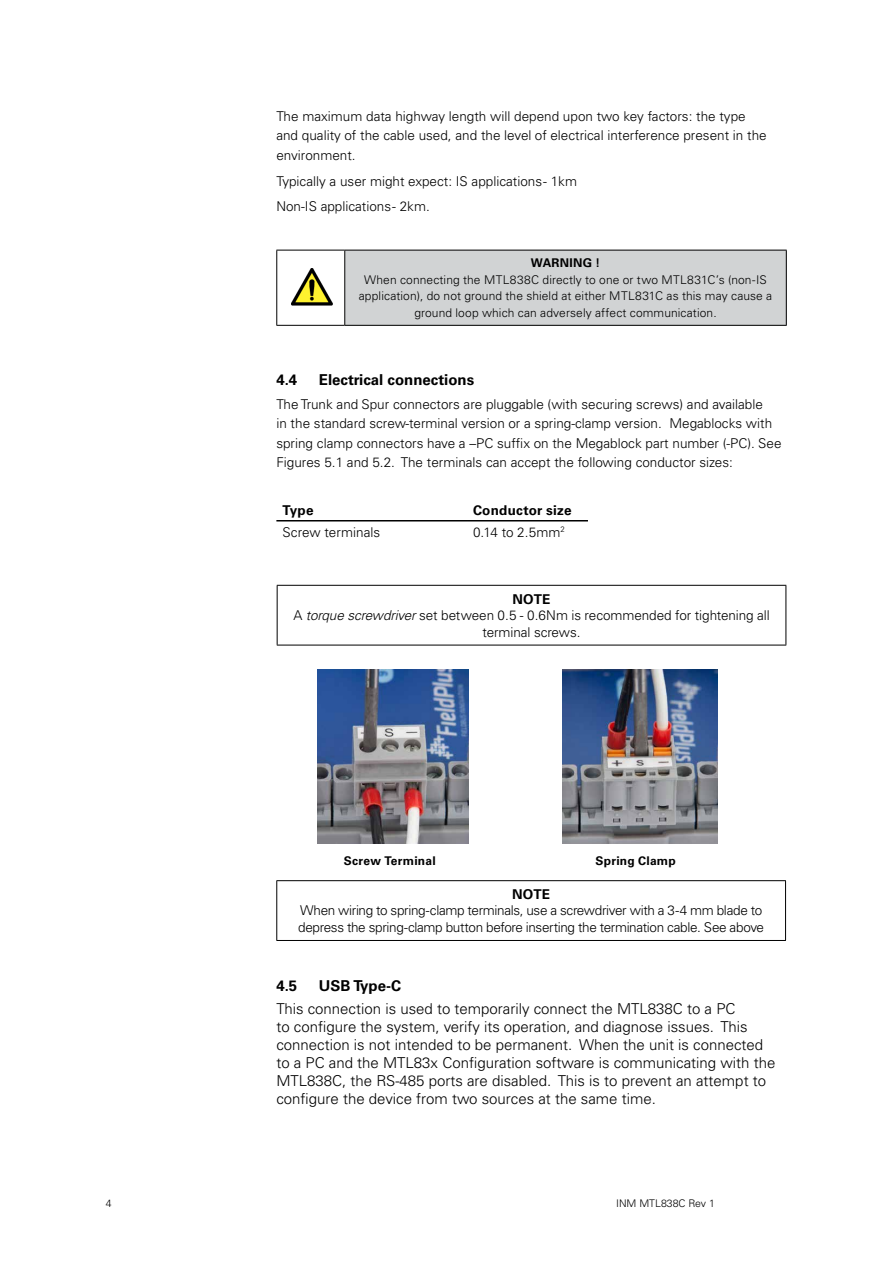
<style>
.page{position:relative;width:893px;height:1263px;background:#fff}
.page>*{position:absolute;margin:0;border:0;box-sizing:border-box;transform-origin:0 0}
.t1{font:300 15px/18px "Univers LT Pro 45";color:#000}
.t2{font:700 15px "Univers LT Pro 65";color:#000}
.t3{font:300 13.5px/19.5px "Univers LT Pro 45";color:#000}
.t4{font:300 13.5px/16.5px "Univers LT Pro 45";letter-spacing:-.025em;color:#000}
.t5{font:700 13.5px "Univers LT Pro 65";letter-spacing:.015em;color:#000}
.t6{font:300 12px/16.5px "Univers LT Pro 45";letter-spacing:.01em;color:#000;text-align:center}
.t7{font:700 12px "Univers LT Pro 65";letter-spacing:.02em;color:#000}
.t8{font:300 10.5px "Univers LT Pro 45";color:#000}
.s1{font-style:italic}
</style>
<div class="page">
<div style="left:345px;top:250px;width:441px;height:75px;background:#d1d3d4"></div>
<hr style="left:276px;top:250px;width:69px;height:1px;background:#000">
<hr style="left:276px;top:250px;width:1px;height:75px;background:#000">
<hr style="left:345px;top:250px;width:442px;height:1px;background:#000">
<hr style="left:344px;top:250px;width:1px;height:75px;background:#000">
<hr style="left:786px;top:250px;width:1px;height:75px;background:#000">
<hr style="left:276px;top:325px;width:69px;height:1px;background:#000">
<hr style="left:345px;top:325px;width:442px;height:1px;background:#000">
<img style="left:291px;top:268px;width:42px;height:38px">
<hr style="left:276px;top:520px;width:191px;height:1px;background:#000">
<hr style="left:467px;top:520px;width:121px;height:1px;background:#000">
<hr style="left:277px;top:585px;width:509px;height:1px;background:#000">
<hr style="left:277px;top:586px;width:1px;height:59px;background:#000">
<hr style="left:785px;top:586px;width:1px;height:59px;background:#000">
<hr style="left:277px;top:645px;width:509px;height:1px;background:#000">
<img style="left:317px;top:669px;width:151px;height:175px">
<img style="left:562px;top:669px;width:155px;height:175px">
<hr style="left:276px;top:880px;width:510px;height:1px;background:#000">
<hr style="left:276px;top:881px;width:1px;height:59px;background:#000">
<hr style="left:785px;top:881px;width:1px;height:59px;background:#000">
<hr style="left:276px;top:940px;width:510px;height:1px;background:#000">
<p class="t3" style="left:276px;top:106px;width:492px">The maximum data highway length will depend upon two key factors: the type and quality of the cable used, and the level of electrical interference present in the environment.</p>
<p class="t3" style="left:276px;top:168px;width:302px;line-height:26px">Typically a user might expect: IS applications - 1km<br>Non-IS applications - 2km.</p>
<p class="t7" style="left:531px;top:256px;width:71px">WARNING !</p>
<p class="t6" style="left:359px;top:271px;width:415px">When connecting the MTL838C directly to one or two MTL831C’s (non-IS application), do not ground the shield at either MTL831C as this may cause a ground loop which can adversely affect communication.</p>
<p class="t2" style="left:276px;top:371px;width:22px">4.4</p>
<p class="t2" style="left:319px;top:371px;width:157px">Electrical connections</p>
<p class="t3" style="left:276px;top:394px;width:507px">The Trunk and Spur connectors are pluggable (with securing screws) and available<br>in the standard screw-terminal version or a spring-clamp version. Megablocks with spring clamp connectors have a –PC suffix on the Megablock part number (-PC). See Figures 5.1 and 5.2. The terminals can accept the following conductor sizes:</p>
<p class="t5" style="left:282px;top:502px;width:33px">Type</p>
<p class="t5" style="left:473px;top:502px;width:100px">Conductor size</p>
<p class="t3" style="left:282px;top:522px;width:99px">Screw terminals</p>
<p class="t3" style="left:473px;top:522px;width:93px">0.14 to 2.5mm<sup>2</sup></p>
<p class="t5" style="left:513px;top:591px;width:39px">NOTE</p>
<p class="t3" style="left:293px;top:607px;width:478px;line-height:16.5px;text-align:center">A <span class="s1">torque screwdriver</span> set between 0.5 - 0.6Nm is recommended for tightening all terminal screws.</p>
<p class="t7" style="left:344px;top:853px;width:93px">Screw Terminal</p>
<p class="t7" style="left:596px;top:853px;width:82px">Spring Clamp</p>
<p class="t5" style="left:512px;top:886px;width:39px">NOTE</p>
<p class="t4" style="left:298px;top:902px;width:467px">When wiring to spring-clamp terminals, use a screwdriver with a 3-4 mm blade to depress the spring-clamp button before inserting the termination cable. See above</p>
<p class="t2" style="left:276px;top:977px;width:22px">4.5</p>
<p class="t2" style="left:319px;top:977px;width:84px">USB Type-C</p>
<p class="t1" style="left:276px;top:999px;width:501px">This connection is used to temporarily connect the MTL838C to a PC<br>to configure the system, verify its operation, and diagnose issues. This connection is not intended to be permanent. When the unit is connected to a PC and the MTL83x Configuration software is communicating with the MTL838C, the RS-485 ports are disabled. This is to prevent an attempt to configure the device from two sources at the same time.</p>
<p class="t8" style="left:106px;top:1197px;width:7px">4</p>
<p class="t8" style="left:616px;top:1197px;width:100px">INM MTL838C Rev 1</p>
</div>
